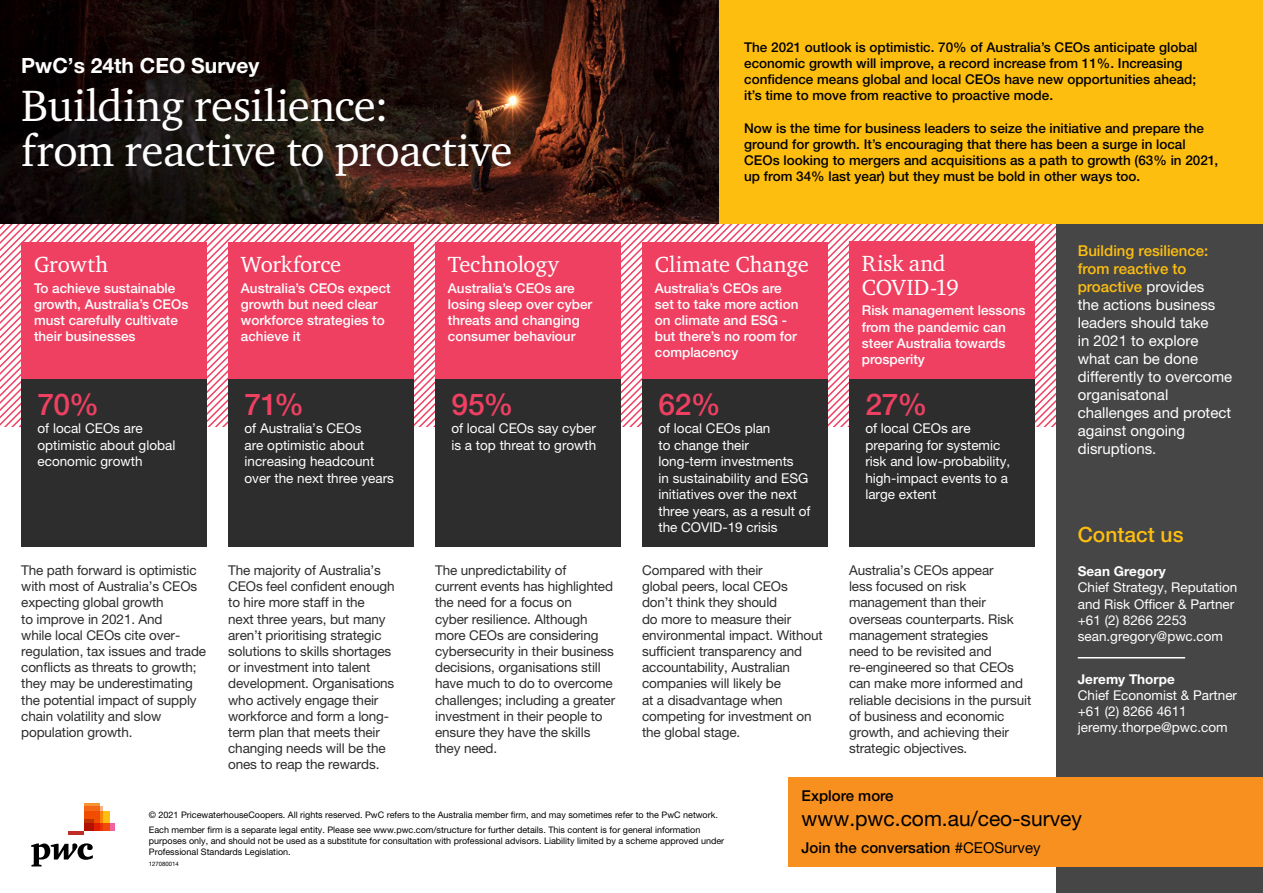
<style>
.page{position:relative;width:1263px;height:893px;background:#fff}
.page>*{position:absolute;margin:0;border:0;box-sizing:border-box;transform-origin:0 0}
.t1{font:45px/45px "Charter ITC Pro";letter-spacing:-.01em;color:#fff}
.t2{font:500 30px "Helvetica Neue LT Pro";letter-spacing:-.01em;color:#ef4062}
.t3{font:22.5px/24px "Charter ITC Pro";letter-spacing:-.005em;color:#fff}
.t4{font:21px "Helvetica Neue LT Pro";color:#000}
.t5{font:700 21px "Helvetica Neue LT Pro";color:#fff}
.t6{font:500 21px "Helvetica Neue LT Pro";color:#febe10}
.t7{font:15px/18px "Helvetica Neue LT Pro";color:#fff}
.t8{font:500 15px "Helvetica Neue LT Pro";color:#000}
.t9{font:13.5px/16.2px "Helvetica Neue LT Pro";letter-spacing:-.01em;color:#2d2d2d}
.t10{font:13.5px/16.5px "Helvetica Neue LT Pro";color:#fff}
.t11{font:500 13.5px/16.2px "Helvetica Neue LT Pro";color:#000}
.t12{font:500 13.5px/16.2px "Helvetica Neue LT Pro";color:#fff}
.t13{font:700 13.5px "Helvetica Neue LT Pro";color:#fff}
.t14{font:9px/15px "Helvetica Neue LT Pro";color:#000}
.t15{font:6px "Helvetica Neue LT Pro";color:#000}
.s1{font-weight:500;color:#febe10}
.s2{font-weight:400}
</style>
<div class="page">
<svg style="left:573px;top:224px;width:483px;height:202px"></svg>
<svg style="left:0;top:224px;width:573px;height:202px"></svg>
<div style="left:1056px;top:224px;width:207px;height:669px;background:#464646"></div>
<div style="left:789px;top:777px;width:474px;height:89px;background:#f7901e"></div>
<div style="left:21px;top:242px;width:186px;height:146px;background:#ef4062"></div>
<div style="left:21px;top:379px;width:186px;height:168px;background:#2d2d2d"></div>
<div style="left:642px;top:242px;width:186px;height:164px;background:#ef4062"></div>
<div style="left:642px;top:379px;width:186px;height:168px;background:#2d2d2d"></div>
<div style="left:228px;top:242px;width:186px;height:137px;background:#ef4062"></div>
<div style="left:228px;top:379px;width:186px;height:168px;background:#2d2d2d"></div>
<div style="left:435px;top:242px;width:186px;height:146px;background:#ef4062"></div>
<div style="left:435px;top:379px;width:186px;height:168px;background:#2d2d2d"></div>
<div style="left:849px;top:242px;width:186px;height:177px;background:#ef4062"></div>
<div style="left:849px;top:379px;width:186px;height:168px;background:#2d2d2d"></div>
<hr style="left:1078px;top:657px;width:107px;height:1px;background:#fff">
<svg style="left:31px;top:803px;width:83px;height:63px"></svg>
<hr style="left:68px;top:831px;width:16px;height:3px;background:#c22c25">
<svg style="left:102px;top:811px;width:7px;height:20px"></svg>
<svg style="left:99px;top:807px;width:3px;height:24px"></svg>
<svg style="left:84px;top:803px;width:15px;height:28px"></svg>
<svg style="left:84px;top:819px;width:10px;height:12px"></svg>
<div style="left:0;top:0;width:1263px;height:224px;background:#febe10"></div>
<img style="left:0;top:0;width:719px;height:224px">
<h3 class="t5" style="left:21px;top:53px;width:240px">PwC’s 24th CEO Survey</h3>
<h1 class="t1" style="left:21px;top:82px;width:493px">Building resilience:<br>from reactive to proactive</h1>
<p class="t11" style="left:744px;top:39px;width:455px">The 2021 outlook is optimistic. 70% of Australia’s CEOs anticipate global economic growth will improve, a record increase from 11%. Increasing confidence means global and local CEOs have new opportunities ahead; it’s time to move from reactive to proactive mode.</p>
<p class="t11" style="left:744px;top:120px;width:475px">Now is the time for business leaders to seize the initiative and prepare the ground for growth. It’s encouraging that there has been a surge in local CEOs looking to mergers and acquisitions as a path to growth (63% in 2021, up from 34% last year) but they must be bold in other ways too.</p>
<h3 class="t3" style="left:34px;top:252px;width:76px">Growth</h3>
<p class="t12" style="left:34px;top:280px;width:156px">To achieve sustainable growth, Australia’s CEOs must carefully cultivate their businesses</p>
<h2 class="t2" style="left:38px;top:386px;width:63px">70%</h2>
<p class="t10" style="left:38px;top:420px;width:139px">of local CEOs are optimistic about global economic growth</p>
<h3 class="t3" style="left:241px;top:252px;width:102px">Workforce</h3>
<p class="t12" style="left:241px;top:280px;width:151px">Australia’s CEOs expect growth but need clear workforce strategies to achieve it</p>
<h2 class="t2" style="left:244px;top:386px;width:61px">71%</h2>
<p class="t10" style="left:244px;top:420px;width:151px">of Australia’s CEOs<br>are optimistic about increasing headcount over the next three years</p>
<h3 class="t3" style="left:448px;top:252px;width:113px">Technology</h3>
<p class="t12" style="left:448px;top:280px;width:146px">Australia’s CEOs are losing sleep over cyber threats and changing consumer behaviour</p>
<h2 class="t2" style="left:451px;top:386px;width:64px">95%</h2>
<p class="t10" style="left:451px;top:420px;width:146px">of local CEOs say cyber is a top threat to growth</p>
<h3 class="t3" style="left:655px;top:252px;width:156px">Climate Change</h3>
<p class="t12" style="left:655px;top:280px;width:145px">Australia’s CEOs are set to take more action on climate and ESG - but there’s no room for complacency</p>
<h2 class="t2" style="left:658px;top:386px;width:64px">62%</h2>
<p class="t10" style="left:658px;top:420px;width:154px">of local CEOs plan<br>to change their<br>long- term investments<br>in sustainability and ESG initiatives over the next three years, as a result of the COVID-19 crisis</p>
<h3 class="t3" style="left:862px;top:251px;width:99px">Risk and<br>COVID-19</h3>
<p class="t12" style="left:862px;top:302px;width:165px">Risk management lessons from the pandemic can steer Australia towards prosperity</p>
<h2 class="t2" style="left:865px;top:386px;width:64px">27%</h2>
<p class="t10" style="left:865px;top:420px;width:147px">of local CEOs are preparing for systemic risk and low-probability, high-impact events to a large extent</p>
<p class="t7" style="left:1078px;top:241px;width:156px"><span class="s1">Building resilience: from reactive to proactive</span> provides<br>the actions business leaders should take<br>in 2021 to explore what can be done differently to overcome organisatonal challenges and protect against ongoing disruptions.</p>
<h3 class="t6" style="left:1078px;top:522px;width:107px">Contact us</h3>
<p class="t9" style="left:228px;top:562px;width:168px">The majority of Australia’s<br>CEOs feel confident enough to hire more staff in the<br>next three years, but many aren’t prioritising strategic solutions to skills shortages or investment into talent development. Organisations who actively engage their workforce and form a long&shy;term plan that meets their changing needs will be the ones to reap the rewards.</p>
<p class="t9" style="left:435px;top:562px;width:181px">The unpredictability of<br>current events has highlighted the need for a focus on<br>cyber resilience. Although more CEOs are considering cybersecurity in their business decisions, organisations still have much to do to overcome challenges; including a greater investment in their people to ensure they have the skills they need.</p>
<p class="t9" style="left:849px;top:562px;width:184px">Australia’s CEOs appear<br>less focused on risk management than their overseas counterparts. Risk management strategies<br>need to be revisited and re-engineered so that CEOs can make more informed and reliable decisions in the pursuit of business and economic growth, and achieving their strategic objectives.</p>
<p class="t9" style="left:21px;top:562px;width:186px">The path forward is optimistic with most of Australia’s CEOs expecting global growth<br>to improve in 2021. And<br>while local CEOs cite over&shy;regulation, tax issues and trade conflicts as threats to growth; they may be underestimating the potential impact of supply chain volatility and slow population growth.</p>
<p class="t9" style="left:642px;top:562px;width:182px">Compared with their<br>global peers, local CEOs<br>don’t think they should<br>do more to measure their environmental impact. Without sufficient transparency and accountability, Australian companies will likely be<br>at a disadvantage when competing for investment on the global stage.</p>
<p class="t13" style="left:1078px;top:563px;width:90px">Sean Gregory</p>
<p class="t10" style="left:1078px;top:579px;width:161px">Chief Strategy, Reputation and Risk Officer &amp; Partner +61 (2) 8266 2253 sean.gregory@pwc.com</p>
<p class="t13" style="left:1078px;top:670px;width:98px">Jeremy Thorpe</p>
<p class="t10" style="left:1078px;top:687px;width:161px">Chief Economist &amp; Partner +61 (2) 8266 4611 jeremy.thorpe@pwc.com</p>
<p class="t14" style="left:149px;top:807px;width:571px">© 2021 PricewaterhouseCoopers. All rights reserved. PwC refers to the Australia member firm, and may sometimes refer to the PwC network.<br>Each member firm is a separate legal entity. Please see www.pwc.com/structure for further details. This content is for general information</p>
<p class="t14" style="left:149px;top:835px;width:577px;line-height:10.8px">purposes only, and should not be used as a substitute for consultation with professional advisors. Liability limited by a scheme approved under<br>Professional Standards Legislation.</p>
<p class="t15" style="left:149px;top:861px;width:32px">127080014</p>
<p class="t8" style="left:801px;top:787px;width:93px">Explore more</p>
<h3 class="t4" style="left:801px;top:806px;width:282px">www.pwc.com.au/ceo-survey</h3>
<p class="t8" style="left:801px;top:839px;width:240px">Join the conversation <span class="s2">#CEOSurvey</span></p>
</div>
